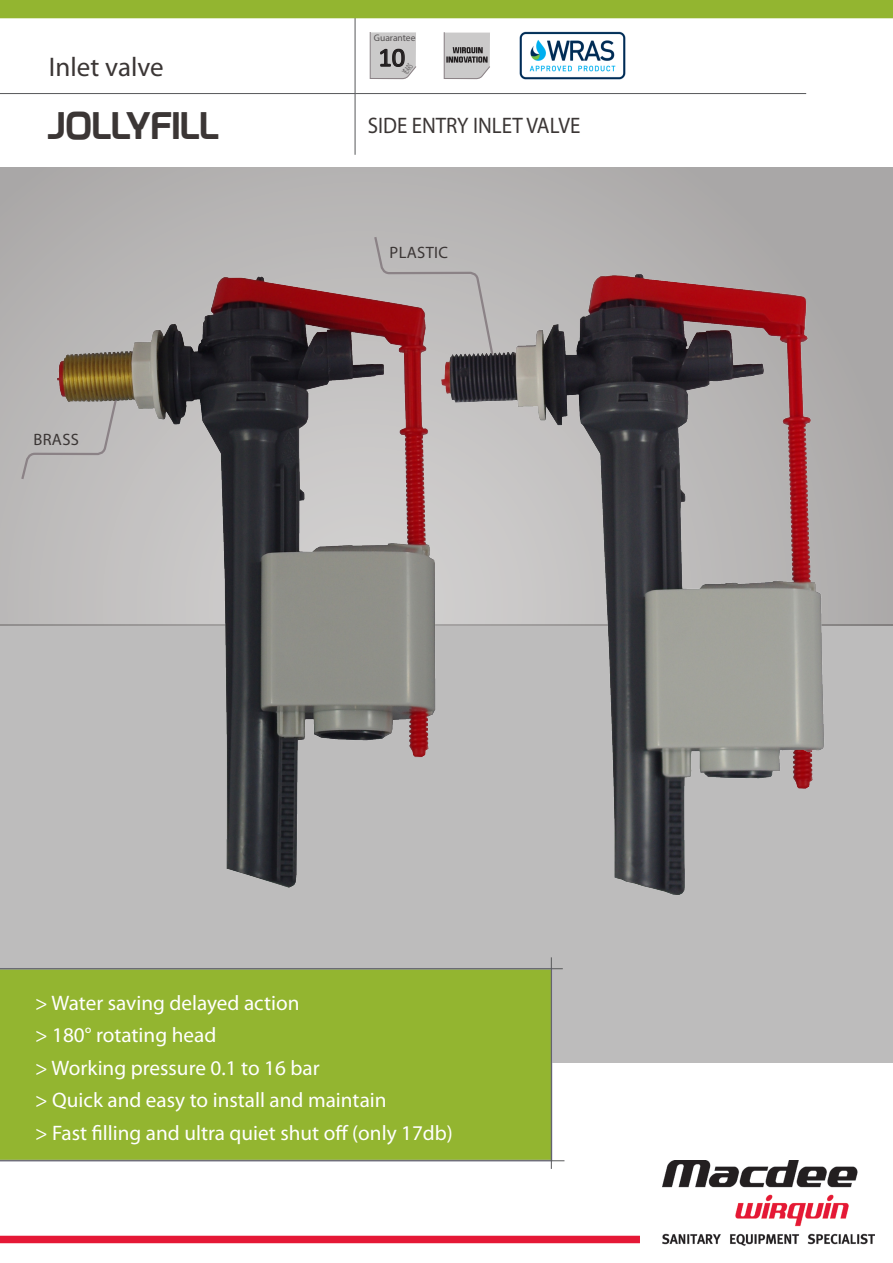
<style>
.page{position:relative;width:893px;height:1263px;background:#fff}
.page>*{position:absolute;margin:0;border:0;box-sizing:border-box;transform-origin:0 0}
.t1{font:37.5px "Prototype";color:#3b3635}
.t2{font:27px "Myriad Pro";color:#3b3635}
.t3{font:26.25px "Calibri";color:#231f20}
.t4{font:22.5px "Myriad Pro";color:#3b3635;scale:.93 1}
.CARATERIQUE{font:21px "Myriad Pro";color:#fff}
.t5{font:16.5px "Myriad Pro";letter-spacing:.02em;color:#3b3635}
.t6{font:9.6px "Myriad Pro";color:rgb(35 31 32/.7)}
.t7{font:9.15px "Myriad Pro";color:rgb(35 31 32/.7);scale:.45 1}
</style>
<div class="page">
<div style="left:0;top:625px;width:893px;height:438px;background:#bdbcbc"></div>
<div style="left:0;top:168px;width:893px;height:457px;background:#b1afaf"></div>
<img style="left:662px;top:1160px;width:213px;height:86px">
<hr style="left:355px;top:0;width:1px;height:93px;background:#57585a">
<hr style="left:0;top:93px;width:355px;height:1px;background:#57585a">
<hr style="left:355px;top:93px;width:451px;height:1px;background:#57585a">
<hr style="left:355px;top:94px;width:1px;height:61px;background:#57585a">
<div style="left:0;top:0;width:893px;height:18px;background:#93b530"></div>
<svg style="left:369px;top:32px;width:48px;height:48px;background:#c0bebf"></svg>
<svg style="left:443px;top:32px;width:47px;height:48px;background:#b5b3b4"></svg>
<img style="left:519px;top:31px;width:107px;height:49px">
<svg style="left:21px;top:453px;width:22px;height:29px"></svg>
<div style="left:373px;top:237px;width:69px;height:30px;background:#bbb9b9"></div>
<div style="left:0;top:969px;width:551px;height:191px;background:#93b530"></div>
<hr style="left:0;top:1160px;width:564px;height:1px;background:#57585a">
<hr style="left:0;top:968px;width:563px;height:1px;background:#57585a">
<hr style="left:551px;top:957px;width:1px;height:212px;background:#57585a">
<img style="left:43px;top:267px;width:398px;height:621px">
<img style="left:441px;top:261px;width:389px;height:634px">
<div style="left:0;top:1236px;width:640px;height:7px;background:#e51836"></div>
<p class="t2" style="left:49px;top:50px;width:116px">Inlet valve</p>
<p class="t6" style="left:374px;top:32px;width:43px">Guarantee</p>
<p class="t7" style="left:400px;top:70px;width:26px;rotate:-51deg">YEARS</p>
<p class="t3" style="left:378px;top:41px;width:28px">10</p>
<p class="t1" style="left:48px;top:104px;width:172px">JOLLYFILL</p>
<p class="t4" style="left:368px;top:111px;width:230px">SIDE ENTRY INLET VALVE</p>
<p class="t5" style="left:33px;top:429px;width:47px">BRASS</p>
<p class="t5" style="left:390px;top:242px;width:60px">PLASTIC</p>
<p class="CARATERIQUE" style="left:35px;top:989px;width:266px">&gt; Water saving delayed action</p>
<p class="CARATERIQUE" style="left:35px;top:1022px;width:183px">&gt; 180° rotating head</p>
<p class="CARATERIQUE" style="left:35px;top:1054px;width:286px">&gt; Working pressure 0.1 to 16 bar</p>
<p class="CARATERIQUE" style="left:35px;top:1087px;width:353px">&gt; Quick and easy to install and maintain</p>
<p class="CARATERIQUE" style="left:35px;top:1119px;width:419px">&gt; Fast filling and ultra quiet shut off (only 17db)</p>
</div>
